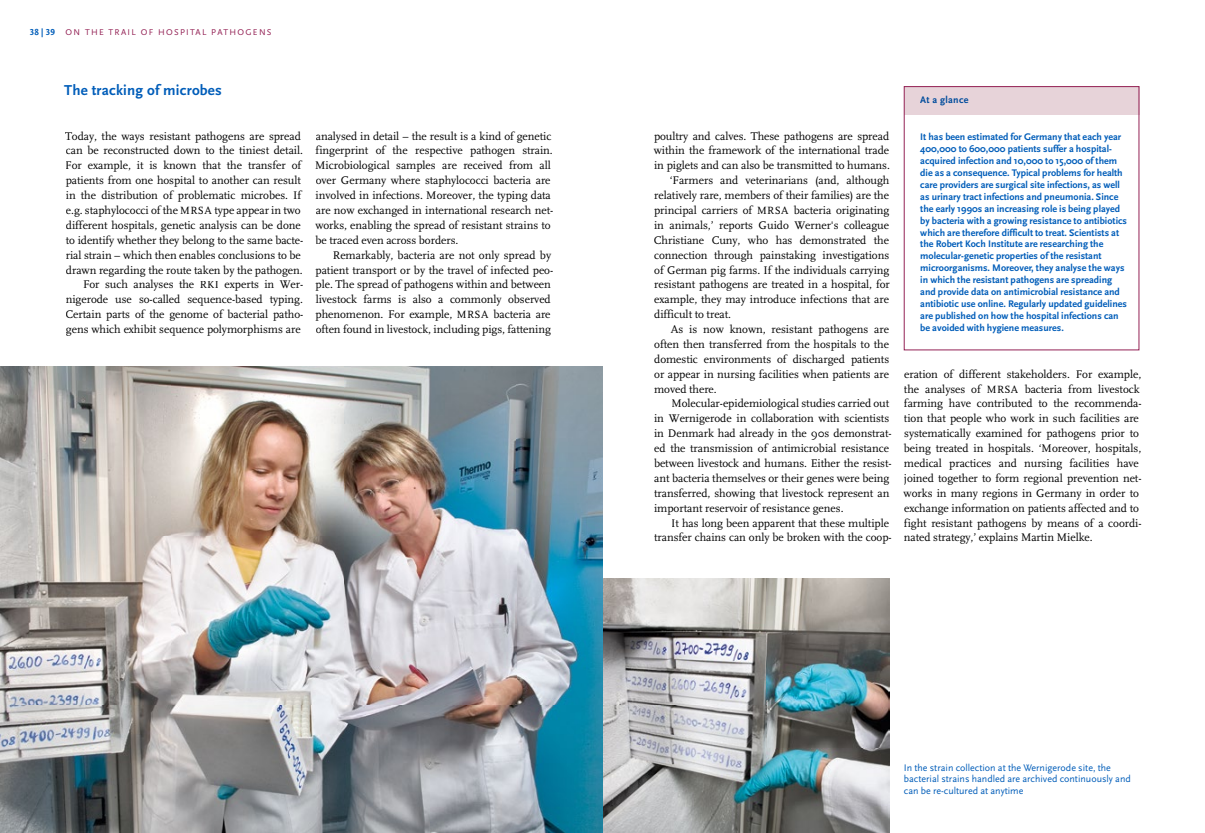
<style>
.page{position:relative;width:1205px;height:833px;background:#fff}
.page>*{position:absolute;margin:0;border:0;box-sizing:border-box;transform-origin:0 0}
.t1{font:700 15px "Scala Sans";letter-spacing:.015em;color:#005db9}
.t2{font:11.5px/14.9px "FF Scala OSX";letter-spacing:-.005em;color:#000}
.t3{font:700 10px/11.9px "Scala Sans";color:#005db9}
.t4{font:10px/11.9px "Scala Sans";color:#005db9}
.t5{font:700 10px "Scala Sans";color:#004c9c}
.t6{font:8.75px "Scala Sans";letter-spacing:.15em;color:#942255}
.s1{font-family:"Scala Sans Figures";font-weight:700;font-size:9.12px;color:#005db9}
.s2{font-weight:700;font-size:9.12px;color:#005db9}
.s3{font-size:11px}
</style>
<div class="page">
<img style="left:602px;top:578px;width:287px;height:255px">
<img style="left:0;top:367px;width:602px;height:466px">
<div style="left:904px;top:86px;width:235px;height:28px;background:#e7d3d9"></div>
<p class="t6" style="left:30px;top:28px;width:243px"><span class="s1">38</span> <span class="s2">|</span> <span class="s1">39</span> ON THE TRAIL OF HOSPITAL PATHOGENS</p>
<h1 class="t1" style="left:64px;top:82px;width:159px">The tracking of microbes</h1>
<p class="t2" style="left:65px;top:129px;width:240px;text-align:right">Today, the ways resistant pathogens are spread can be reconstructed down to the tiniest detail.<br>For example, it is known that the transfer of patients from one hospital to another can result in the distribution of problematic microbes. If e.g. staphylococci of the <span class="s3">MRSA</span> type appear in two different hospitals, genetic analysis can be done to identify whether they belong to the same bacte&shy;rial strain – which then enables conclusions to be drawn regarding the route taken by the pathogen.<br>For such analyses the <span class="s3">RKI</span> experts in Wer&shy;nigerode use so-called sequence-based typing.<br>Certain parts of the genome of bacterial patho&shy;gens which exhibit sequence polymorphisms are</p>
<p class="t2" style="left:315px;top:129px;width:239px">analysed in detail – the result is a kind of genetic fingerprint of the respective pathogen strain.<br>Microbiological samples are received from all over Germany where staphylococci bacteria are involved in infections. Moreover, the typing data are now exchanged in international research net&shy;works, enabling the spread of resistant strains to be traced even across borders.</p>
<p class="t2" style="left:315px;top:248px;width:239px;text-indent:17px">Remarkably, bacteria are not only spread by patient transport or by the travel of infected peo&shy;ple. The spread of pathogens within and between livestock farms is also a commonly observed phenomenon. For example, <span class="s3">MRSA</span> bacteria are often found in livestock, including pigs, fattening</p>
<p class="t2" style="left:654px;top:129px;width:237px">poultry and calves. These pathogens are spread</p>
<p class="t2" style="left:654px;top:143px;width:237px">within the framework of the international trade</p>
<p class="t2" style="left:654px;top:158px;width:237px">in piglets and can also be transmitted to humans.</p>
<p class="t2" style="left:670px;top:173px;width:221px">‘Farmers and veterinarians (and, although</p>
<p class="t2" style="left:654px;top:188px;width:236px">relatively rare, members of their families) are the</p>
<p class="t2" style="left:654px;top:203px;width:237px">principal carriers of <span class="s3">MRSA</span> bacteria originating</p>
<p class="t2" style="left:654px;top:218px;width:236px">in animals,’ reports Guido Werner's colleague</p>
<p class="t2" style="left:654px;top:233px;width:237px">Christiane Cuny, who has demonstrated the</p>
<p class="t2" style="left:654px;top:248px;width:236px">connection through painstaking investigations</p>
<p class="t2" style="left:654px;top:262px;width:237px">of German pig farms. If the individuals carrying</p>
<p class="t2" style="left:654px;top:277px;width:237px">resistant pathogens are treated in a hospital, for</p>
<p class="t2" style="left:654px;top:292px;width:236px">example, they may introduce infections that are</p>
<p class="t2" style="left:654px;top:307px;width:78px">difficult to treat.</p>
<p class="t2" style="left:671px;top:322px;width:220px">As is now known, resistant pathogens are</p>
<p class="t2" style="left:654px;top:337px;width:236px">often then transferred from the hospitals to the</p>
<p class="t2" style="left:654px;top:352px;width:236px">domestic environments of discharged patients</p>
<p class="t2" style="left:654px;top:367px;width:236px">or appear in nursing facilities when patients are</p>
<p class="t2" style="left:654px;top:381px;width:64px">moved there.</p>
<p class="t2" style="left:671px;top:396px;width:219px">Molecular-epidemiological studies carried out</p>
<p class="t2" style="left:654px;top:411px;width:237px">in Wernigerode in collaboration with scientists</p>
<p class="t2" style="left:654px;top:426px;width:239px">in Denmark had already in the 90s demonstrat-</p>
<p class="t2" style="left:654px;top:441px;width:236px">ed the transmission of antimicrobial resistance</p>
<p class="t2" style="left:654px;top:456px;width:239px">between livestock and humans. Either the resist-</p>
<p class="t2" style="left:654px;top:471px;width:237px">ant bacteria themselves or their genes were being</p>
<p class="t2" style="left:654px;top:486px;width:237px">transferred, showing that livestock represent an</p>
<p class="t2" style="left:654px;top:500px;width:191px">important reservoir of resistance genes.</p>
<p class="t2" style="left:671px;top:515px;width:219px">It has long been apparent that these multiple</p>
<p class="t2" style="left:654px;top:530px;width:239px">transfer chains can only be broken with the coop-</p>
<p class="t5" style="left:920px;top:95px;width:50px">At a glance</p>
<p class="t3" style="left:920px;top:131px;width:208px">It has been estimated for Germany that each year 400,000 to 600,000 patients suffer a hospital&shy;acquired infection and 10,000 to 15,000 of them die as a consequence. Typical problems for health care providers are surgical site infections, as well as urinary tract infections and pneumonia. Since the early 1990s an increasing role is being played by bacteria with a growing resistance to antibiotics which are therefore difficult to treat. Scientists at the Robert Koch Institute are researching the molecular-genetic properties of the resistant micro organisms. Moreover, they analyse the ways in which the resistant pathogens are spreading and provide data on antimicrobial resistance and antibiotic use online. Regularly updated guidelines are published on how the hospital infections can be avoided with hygiene measures.</p>
<p class="t2" style="left:903px;top:367px;width:239px">eration of different stakeholders. For example, the analyses of <span class="s3">MRSA</span> bacteria from livestock farming have contributed to the recommenda&shy;tion that people who work in such facilities are systematically examined for pathogens prior to being treated in hospitals. ‘Moreover, hospitals, medical practices and nursing facilities have joined together to form regional prevention net&shy;works in many regions in Germany in order to exchange information on patients affected and to fight resistant pathogens by means of a coordi&shy;nated strategy,’ explains Martin Mielke.</p>
<p class="t4" style="left:904px;top:761px;width:229px">In the strain collection at the Wernigerode site, the bacterial strains handled are archived continuously and can be re-cultured at anytime</p>
</div>
